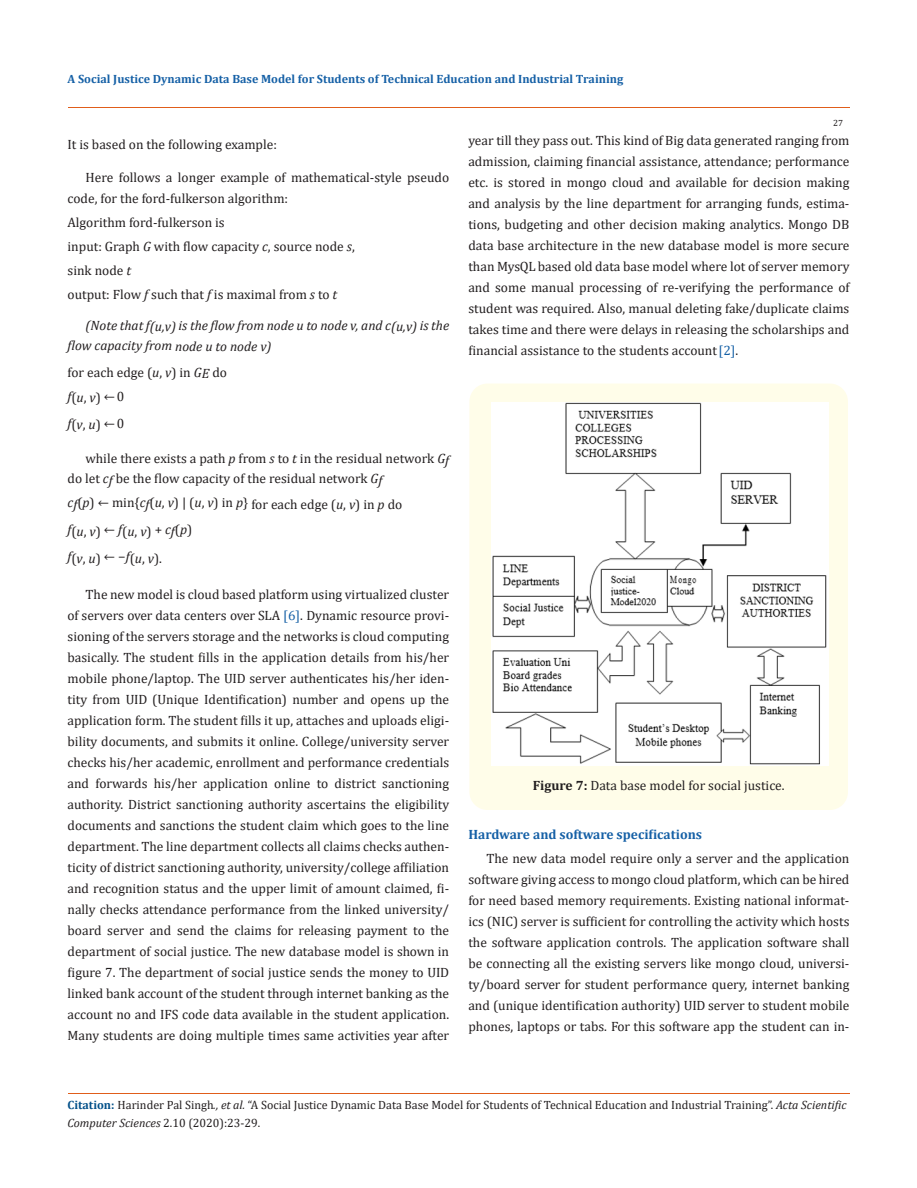
<style>
.page{position:relative;width:917px;height:1188px;background:#fff}
.page>*{position:absolute;margin:0;border:0;box-sizing:border-box;transform-origin:0 0}
.Body_Text{font:13.5px/21px "Cambria";color:#231f20;text-align:justify}
.t1{font:italic 13.5px/20.2px "Cambria";color:#231f20}
.List_Paragraph{font:700 13.5px "Cambria";color:#1560a6}
.t2{font:12px/18px "Cambria";color:#231f20}
.t3{font:700 12px "Cambria";color:#1560a6}
.t4{font:9px "Cambria";color:#231f20}
.s1{font-style:italic}
.s2{color:#1560a6}
.s3{font-weight:700}
.s4{font-weight:700;color:#035089}
</style>
<div class="page">
<div style="left:469px;top:384px;width:378px;height:426px;background:#fffde9;border-radius:18px"></div>
<img style="left:491px;top:402px;width:337px;height:363px">
<hr style="left:68px;top:108px;width:781px;height:1px;background:#e05d1a">
<hr style="left:68px;top:1094px;width:781px;height:1px;background:#e05d1a">
<p class="t3" style="left:68px;top:70px;width:557px">A Social Justice Dynamic Data Base Model for Students of Technical Education and Industrial Training</p>
<p class="t4" style="left:833px;top:118px;width:11px">27</p>
<p class="Body_Text" style="left:68px;top:134px;width:211px">It is based on the following example:</p>
<p class="Body_Text" style="left:68px;top:167px;width:383px;text-indent:18px">Here follows a longer example of mathematical-style pseudo code, for the ford-fulkerson algorithm:</p>
<p class="Body_Text" style="left:68px;top:212px;width:159px">Algorithm ford-fulkerson is</p>
<p class="Body_Text" style="left:68px;top:236px;width:289px">input: Graph <span class="s1">G</span> with flow capacity <span class="s1">c</span>, source node <span class="s1">s</span>,</p>
<p class="Body_Text" style="left:68px;top:260px;width:65px">sink node <span class="s1">t</span></p>
<p class="Body_Text" style="left:68px;top:284px;width:271px">output: Flow <span class="s1">f</span> such that <span class="s1">f</span> is maximal from <span class="s1">s</span> to <span class="s1">t</span></p>
<p class="t1" style="left:68px;top:314px;width:383px;text-indent:18px">(Note that f(u,v) is the flow from node u to node v, and c(u,v) is the flow capacity from node u to node v)</p>
<p class="Body_Text" style="left:68px;top:362px;width:161px">for each edge (<span class="s1">u</span>, <span class="s1">v</span>) in <span class="s1">GE</span> do</p>
<p class="Body_Text" style="left:68px;top:387px;width:58px"><span class="s1">f</span>(<span class="s1">u</span>, <span class="s1">v</span>) ← 0</p>
<p class="Body_Text" style="left:68px;top:414px;width:58px"><span class="s1">f</span>(<span class="s1">v</span>, <span class="s1">u</span>) ← 0</p>
<p class="Body_Text" style="left:68px;top:448px;width:383px;line-height:20.2px;text-indent:18px">while there exists a path <span class="s1">p</span> from <span class="s1">s</span> to <span class="s1">t</span> in the residual network <span class="s1">Gf </span>do let <span class="s1">cf</span> be the flow capacity of the residual network <span class="s1">Gf</span></p>
<p class="Body_Text" style="left:68px;top:494px;width:336px"><span class="s1">cf</span>(<span class="s1">p</span>) ← min{<span class="s1">cf</span>(<span class="s1">u</span>, <span class="s1">v</span>) | (<span class="s1">u</span>, <span class="s1">v</span>) in <span class="s1">p</span>} for each edge (<span class="s1">u</span>, <span class="s1">v</span>) in <span class="s1">p</span> do</p>
<p class="Body_Text" style="left:68px;top:521px;width:126px"><span class="s1">f</span>(<span class="s1">u</span>, <span class="s1">v</span>) ← <span class="s1">f</span>(<span class="s1">u</span>, <span class="s1">v</span>) + <span class="s1">cf</span>(<span class="s1">p</span>)</p>
<p class="Body_Text" style="left:68px;top:548px;width:96px"><span class="s1">f</span>(<span class="s1">v</span>, <span class="s1">u</span>) ← −<span class="s1">f</span>(<span class="s1">u</span>, <span class="s1">v</span>).</p>
<p class="Body_Text" style="left:68px;top:584px;width:383px;text-indent:18px">The new model is cloud based platform using virtualized cluster of servers over data centers over SLA <span class="s2">[6]</span>. Dynamic resource provi&shy;sioning of the servers storage and the networks is cloud computing basically. The student fills in the application details from his/her mobile phone/laptop. The UID server authenticates his/her iden&shy;tity from UID (Unique Identification) number and opens up the application form. The student fills it up, attaches and uploads eligi&shy;bility documents, and submits it online. College/university server checks his/her academic, enrollment and performance credentials and forwards his/her application online to district sanctioning authority. District sanctioning authority ascertains the eligibility documents and sanctions the student claim which goes to the line department. The line department collects all claims checks authen&shy;ticity of district sanctioning authority, university/college affiliation and recognition status and the upper limit of amount claimed, fi&shy;nally checks attendance performance from the linked university/ board server and send the claims for releasing payment to the department of social justice. The new database model is shown in figure 7. The department of social justice sends the money to UID linked bank account of the student through internet banking as the account no and IFS code data available in the student application.<br>Many students are doing multiple times same activities year after</p>
<p class="Body_Text" style="left:468px;top:130px;width:382px">year till they pass out. This kind of Big data generated ranging from admission, claiming financial assistance, attendance; performance etc. is stored in mongo cloud and available for decision making and analysis by the line department for arranging funds, estima&shy;tions, budgeting and other decision making analytics. Mongo DB data base architecture in the new database model is more secure than MysQL based old data base model where lot of server memory and some manual processing of re-verifying the performance of student was required. Also, manual deleting fake/duplicate claims takes time and there were delays in releasing the scholarships and financial assistance to the students account <span class="s2">[2]</span>.</p>
<p class="Body_Text" style="left:532px;top:775px;width:253px"><span class="s3">Figure 7:</span> Data base model for social justice.</p>
<p class="List_Paragraph" style="left:468px;top:825px;width:235px">Hardware and software specifications</p>
<p class="Body_Text" style="left:468px;top:848px;width:382px;text-indent:18px">The new data model require only a server and the application software giving access to mongo cloud platform, which can be hired for need based memory requirements. Existing national informat&shy;ics (NIC) server is sufficient for controlling the activity which hosts the software application controls. The application software shall be connecting all the existing servers like mongo cloud, universi&shy;ty/board server for student performance query, internet banking and (unique identification authority) UID server to student mobile phones, laptops or tabs. For this software app the student can in-</p>
<p class="t2" style="left:68px;top:1096px;width:780px"><span class="s4">Citation:</span> Harinder Pal Singh<span class="s1">., et al.</span> “A Social Justice Dynamic Data Base Model for Students of Technical Education and Industrial Training”. <span class="s1">Acta Scientific<br>Computer Sciences</span> 2.10 (2020):23-29.</p>
</div>
